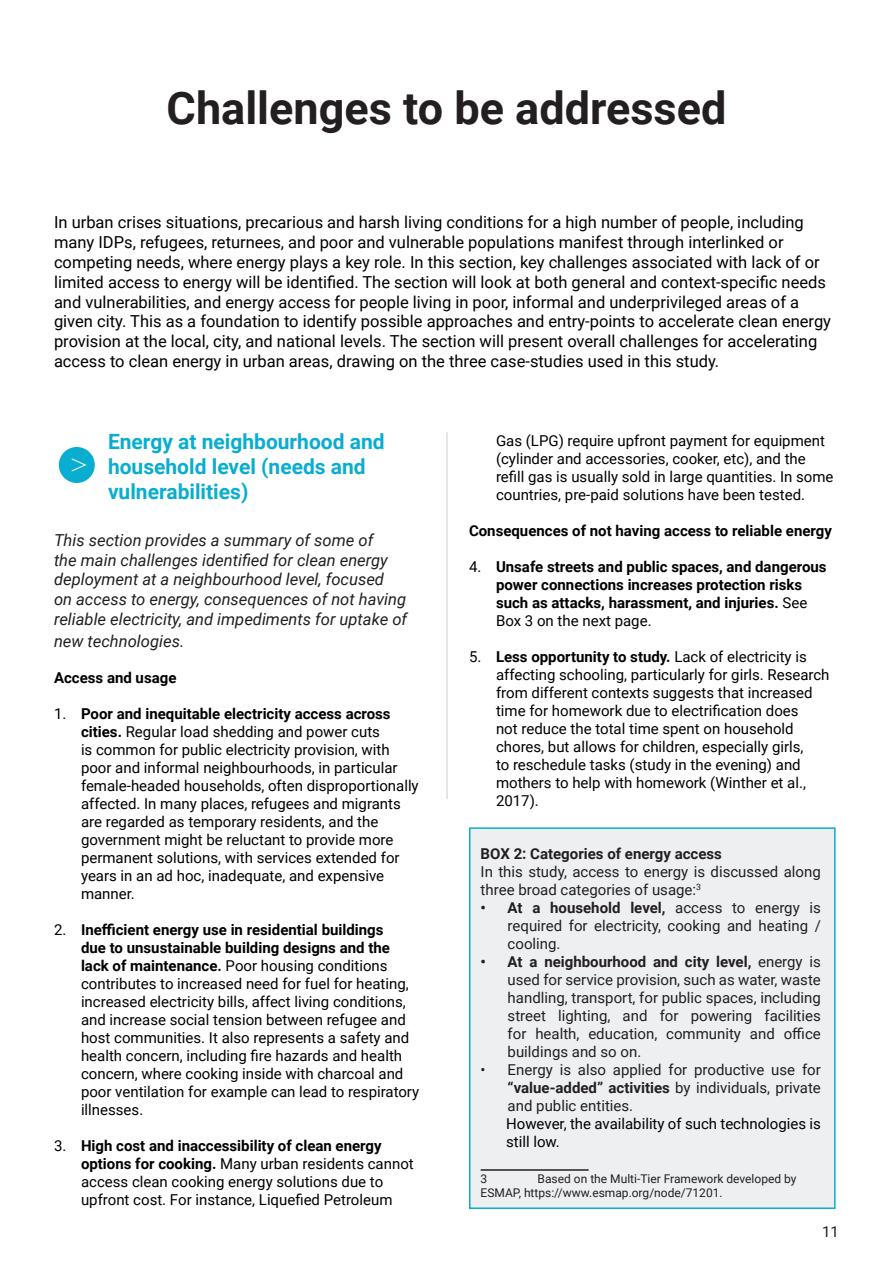
<style>
.page{position:relative;width:893px;height:1263px;background:#fff}
.page>*{position:absolute;margin:0;border:0;box-sizing:border-box;transform-origin:0 0}
.Overskrift_1{font:700 45px "Roboto";color:#231f20}
.t1{font:27px "Times New Roman";color:#fff}
.Overskrift_2{font:700 21px/25.2px "Roboto";color:#09adcf}
.Intro_italics{font:16.5px/19.8px "Roboto";color:#000}
.Intro_italics-2{font:italic 16.5px/19.8px "Roboto";color:#231f20}
.t2{font:15px/18px "Roboto";color:#000}
.t3{font:15px/18px "Roboto";color:#231f20;text-align:justify}
.Heading_3{font:700 15px/18px "Roboto";color:#000}
.t4{font:700 15px "Roboto";color:#231f20}
.Footnote_Body{font:12px/13.5px "Roboto";color:#231f20}
.s1{font-weight:700}
.s2{font-weight:400}
</style>
<div class="page">
<div style="left:469px;top:827px;width:367px;height:382px;background:#edeff0;border:2px solid #09adcf"></div>
<hr style="left:446px;top:432px;width:2px;height:367px;background:#d4d3d2">
<hr style="left:481px;top:1169px;width:108px;height:2px;background:#231f20">
<div style="left:59px;top:447px;width:36px;height:36px;background:#09adcf;border-radius:50%"></div>
<p class="Overskrift_1" style="left:167px;top:76px;width:561px">Challenges to be addressed</p>
<p class="Intro_italics" style="left:54px;top:212px;width:779px">In urban crises situations, precarious and harsh living conditions for a high number of people, including many IDPs, refugees, returnees, and poor and vulnerable populations manifest through interlinked or competing needs, where energy plays a key role. In this section, key challenges associated with lack of or limited access to energy will be identified. The section will look at both general and context-specific needs and vulnerabilities, and energy access for people living in poor, informal and underprivileged areas of a given city. This as a foundation to identify possible approaches and entry-points to accelerate clean energy provision at the local, city, and national levels. The section will present overall challenges for accelerating access to clean energy in urban areas, drawing on the three case-studies used in this study.</p>
<p class="Overskrift_2" style="left:108px;top:428px;width:278px">Energy at neighbourhood and household level (needs and vulnerabilities)</p>
<p class="Intro_italics-2" style="left:54px;top:529px;width:355px">This section provides a summary of some of<br>the main challenges identified for clean energy deployment at a neighbourhood level, focused<br>on access to energy, consequences of not having reliable electricity, and impediments for uptake of</p>
<p class="Intro_italics-2" style="left:54px;top:630px;width:132px">new technologies.</p>
<p class="Heading_3" style="left:54px;top:668px;width:124px">Access and usage</p>
<p class="t2" style="left:81px;top:704px;width:339px;text-indent:-27px">1. <span class="s1">Poor and inequitable electricity access across cities.</span> Regular load shedding and power cuts<br>is common for public electricity provision, with poor and informal neighbourhoods, in particular female-headed households, often disproportionally affected. In many places, refugees and migrants are regarded as temporary residents, and the government might be reluctant to provide more permanent solutions, with services extended for years in an ad hoc, inadequate, and expensive manner.</p>
<p class="t2" style="left:81px;top:920px;width:340px;text-indent:-27px">2. <span class="s1">Inefficient energy use in residential buildings<br>due to unsustainable building designs and the lack of maintenance.</span> Poor housing conditions contributes to increased need for fuel for heating, increased electricity bills, affect living conditions, and increase social tension between refugee and host communities. It also represents a safety and health concern, including fire hazards and health concern, where cooking inside with charcoal and poor ventilation for example can lead to respiratory illnesses.</p>
<p class="t2" style="left:81px;top:1136px;width:334px;text-indent:-27px">3. <span class="s1">High cost and inaccessibility of clean energy options for cooking.</span> Many urban residents cannot access clean cooking energy solutions due to upfront cost. For instance, Liquefied Petroleum</p>
<p class="t1" style="left:72px;top:447px;width:17px">&gt;</p>
<p class="t2" style="left:496px;top:431px;width:339px">Gas (LPG) require upfront payment for equipment (cylinder and accessories, cooker, etc), and the refill gas is usually sold in large quantities. In some countries, pre-paid solutions have been tested.</p>
<p class="Heading_3" style="left:469px;top:521px;width:364px">Consequences of not having access to reliable energy</p>
<p class="Heading_3" style="left:496px;top:557px;width:332px;text-indent:-27px"><span class="s2">4.</span> Unsafe streets and public spaces, and dangerous power connections increases protection risks such as attacks, harassment, and injuries. <span class="s2">See Box 3 on the next page.</span></p>
<p class="t2" style="left:496px;top:647px;width:335px;text-indent:-27px">5. <span class="s1">Less opportunity to study.</span> Lack of electricity is affecting schooling, particularly for girls. Research from different contexts suggests that increased time for homework due to electrification does<br>not reduce the total time spent on household chores, but allows for children, especially girls,<br>to reschedule tasks (study in the evening) and mothers to help with homework (Winther et al., 2017).</p>
<p class="t4" style="left:481px;top:843px;width:243px">BOX 2: Categories of energy access</p>
<p class="t3" style="left:481px;top:862px;width:342px">In this study, access to energy is discussed along three broad categories of usage:<sup>3</sup></p>
<p class="t3" style="left:508px;top:898px;width:315px;text-indent:-27px"><span class="s1">• At a household level,</span> access to energy is required for electricity, cooking and heating / cooling.</p>
<p class="t3" style="left:508px;top:952px;width:315px;text-indent:-27px"><span class="s1">• At a neighbourhood and city level,</span> energy is used for service provision, such as water, waste handling, transport, for public spaces, including street lighting, and for powering facilities for health, education, community and office buildings and so on.</p>
<p class="t3" style="left:508px;top:1060px;width:315px;text-indent:-27px">• Energy is also applied for productive use for <span class="s1">“value-added” activities</span> by individuals, private and public entities.</p>
<p class="t2" style="left:506px;top:1114px;width:316px">However, the availability of such technologies is still low.</p>
<p class="Footnote_Body" style="left:481px;top:1172px;width:8px">3</p>
<p class="Footnote_Body" style="left:481px;top:1172px;width:317px;text-indent:57px">Based on the Multi-Tier Framework developed by<br>ESMAP, https://www.esmap.org/node/71201.</p>
<p class="t3" style="left:822px;top:1221px;width:18px">11</p>
</div>
